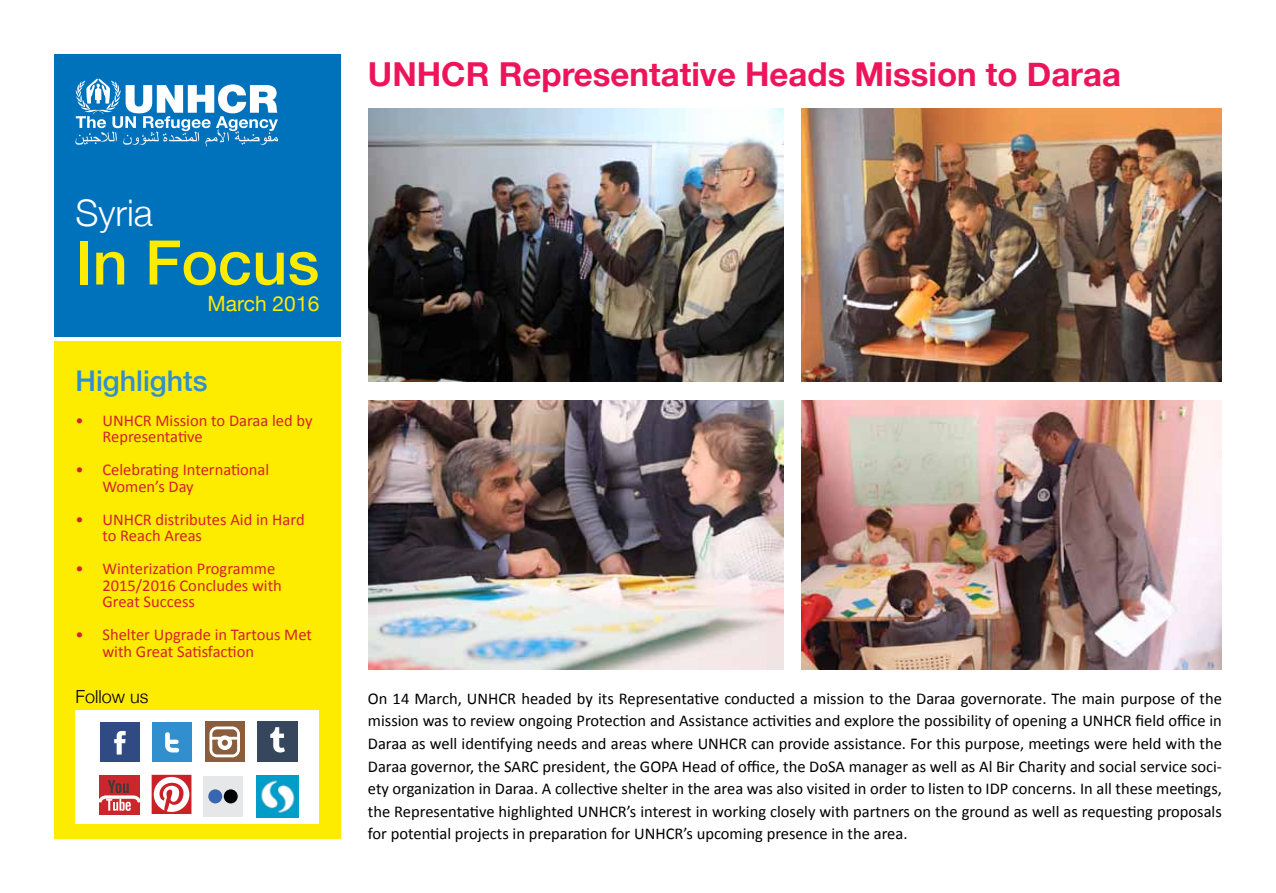
<style>
.page{position:relative;width:1276px;height:893px;background:#fff}
.page>*{position:absolute;margin:0;border:0;box-sizing:border-box;transform-origin:0 0}
.t1{font:500 61.5px "Helvetica Neue";color:#fdeb00}
.t2{font:300 36.6px "Helvetica Neue";color:#fff}
.t3{font:700 33px "Helvetica Neue";color:#ed145b}
.t4{font:500 28.5px "Helvetica Neue";color:#328fce}
.t5{font:21px "Helvetica Neue";color:#fdeb00}
.t6{font:300 18px "Helvetica Neue";color:#000}
.t7{font:16.5px/22.5px "Calibri";color:#000;text-align:justify}
.t8{font:16.5px/33px "Calibri";color:#d2232a}
</style>
<div class="page">
<div style="left:54px;top:54px;width:286px;height:282px;background:#0072bc"></div>
<div style="left:54px;top:341px;width:286px;height:498px;background:#fdeb00"></div>
<svg style="left:75px;top:79px;width:203px;height:68px"></svg>
<div style="left:75px;top:710px;width:244px;height:113px;background:#fff"></div>
<div style="left:100px;top:723px;width:39px;height:39px;background:#304a83"></div>
<svg style="left:114px;top:731px;width:12px;height:23px"></svg>
<div style="left:152px;top:723px;width:40px;height:39px;background:#328fce"></div>
<svg style="left:165px;top:732px;width:14px;height:20px"></svg>
<div style="left:205px;top:722px;width:40px;height:40px;background:#8a5e3c"></div>
<svg style="left:209px;top:726px;width:31px;height:31px"></svg>
<div style="left:257px;top:722px;width:41px;height:40px;background:#36465c"></div>
<svg style="left:270px;top:727px;width:15px;height:25px"></svg>
<div style="left:99px;top:775px;width:41px;height:40px;background:#ca272d"></div>
<svg style="left:99px;top:780px;width:41px;height:31px"></svg>
<svg style="left:152px;top:775px;width:39px;height:39px"></svg>
<div style="left:203px;top:776px;width:40px;height:40px;background:#e6e7e8"></div>
<div style="left:208px;top:789px;width:14px;height:14px;background:#3866b0;border-radius:50%"></div>
<div style="left:224px;top:789px;width:14px;height:14px;background:#000;border-radius:50%"></div>
<img style="left:257px;top:776px;width:41px;height:42px">
<img style="left:801px;top:109px;width:421px;height:273px">
<img style="left:369px;top:401px;width:414px;height:269px">
<img style="left:801px;top:401px;width:421px;height:269px">
<img style="left:369px;top:109px;width:414px;height:273px">
<h2 class="t2" style="left:75px;top:183px;width:79px">Syria</h2>
<h1 class="t1" style="left:75px;top:213px;width:245px">In Focus</h1>
<p class="t5" style="left:208px;top:289px;width:113px">March 2016</p>
<h3 class="t4" style="left:75px;top:358px;width:133px">Highlights</h3>
<p class="t8" style="left:75px;top:404px;width:10px">•</p>
<p class="t8" style="left:75px;top:454px;width:10px">•</p>
<p class="t8" style="left:75px;top:503px;width:10px">•</p>
<p class="t8" style="left:75px;top:553px;width:10px">•</p>
<p class="t8" style="left:75px;top:619px;width:10px">•</p>
<p class="t8" style="left:102px;top:404px;width:211px">UNHCR Mission to Daraa led by</p>
<p class="t8" style="left:102px;top:421px;width:168px">Representative<br>Celebrating International</p>
<p class="t8" style="left:102px;top:470px;width:204px">Women s’ Day<br>UNHCR distributes Aid in Hard</p>
<p class="t8" style="left:102px;top:520px;width:174px">to Reach Areas<br>Winterization Programme</p>
<p class="t8" style="left:102px;top:577px;width:181px;line-height:16.5px">2015/2016 Concludes with<br>Great Success</p>
<p class="t8" style="left:102px;top:619px;width:211px">Shelter Upgrade in Tartous Met</p>
<p class="t8" style="left:102px;top:635px;width:153px">with Great Satisfaction</p>
<p class="t6" style="left:75px;top:682px;width:75px">Follow us</p>
<h3 class="t3" style="left:368px;top:49px;width:754px">UNHCR Representative Heads Mission to Daraa</h3>
<p class="t7" style="left:368px;top:687px;width:855px">On 14 March, UNHCR headed by its Representative conducted a mission to the Daraa governorate. The main purpose of the mission was to review ongoing Protection and Assistance activities and explore the possibility of opening a UNHCR field office in Daraa as well identifying needs and areas where UNHCR can provide assistance. For this purpose, meetings were held with the</p>
<p class="t7" style="left:368px;top:777px;width:855px">ety organization in Daraa A. collective shelter in the area was also visited in order to listen to IDP concerns In. all these meetings,</p>
<p class="t7" style="left:368px;top:755px;width:855px">Daraa governor, the SARC president, the GOPA Head of office, the DoSA manager as well as Al Bir Charity and social service soci-</p>
<p class="t7" style="left:368px;top:800px;width:855px">the Representative highlighted UNHCR s’ interest in working closely with partners on the ground as well as requesting proposals for potential projects in preparation for UNHCR s’ upcoming presence in the area.</p>
</div>
